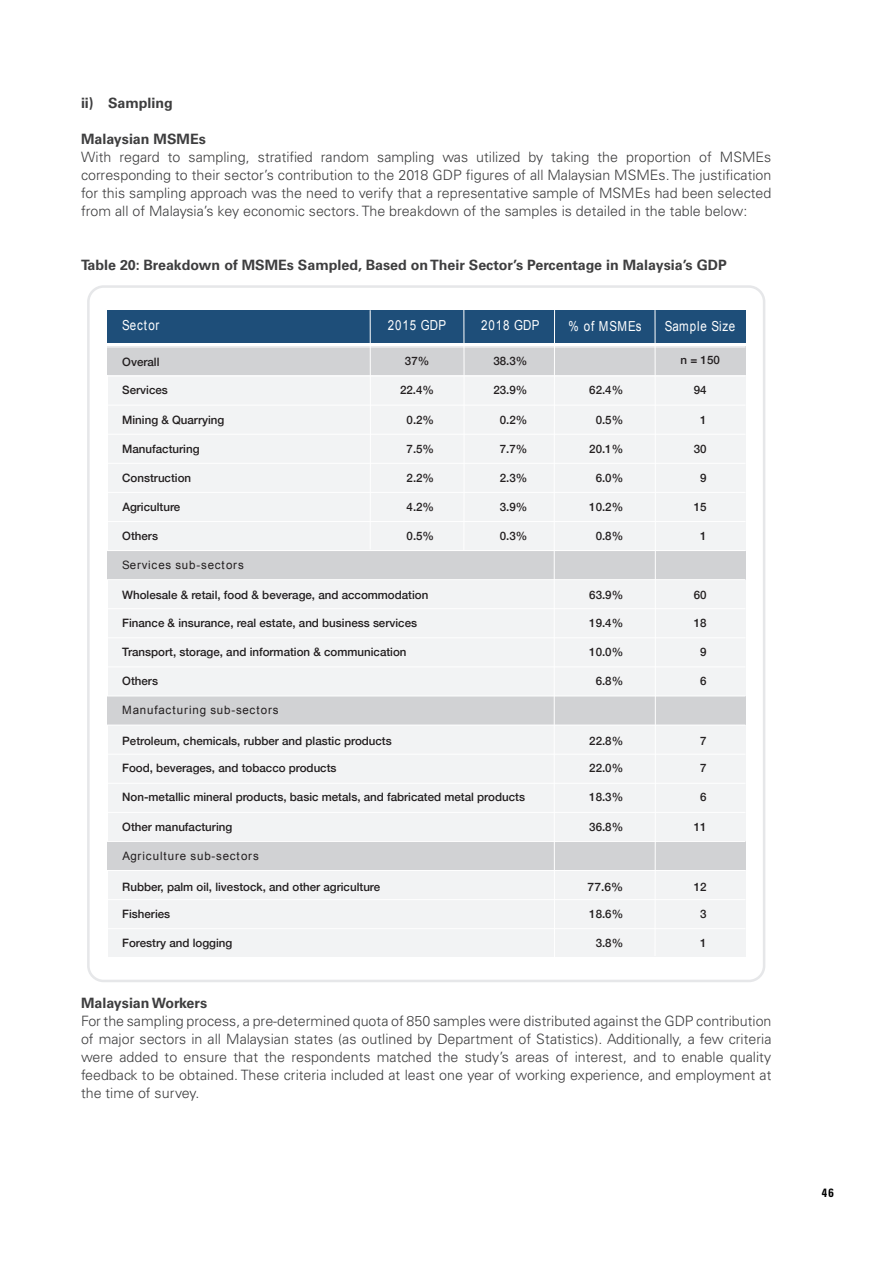
<style>
.page{position:relative;width:893px;height:1263px;background:#fff}
.page>*{position:absolute;margin:0;border:0;box-sizing:border-box;transform-origin:0 0}
.t1{font:300 14.25px/18px "Univers LT Std";color:#3e3e3f;text-align:justify}
.BODY_Univers{font:700 14.25px "Univers LT Std";color:#3e3e3f}
.t2{font:13.8px "Arial";letter-spacing:.065em;color:#fff;scale:.84 1}
.t3{font:700 condensed 12px "Univers LT Std";color:#000}
.t4{font:500 11.55px "Helvetica Neue";color:#231f20}
.t5{font:11.55px "Arial";letter-spacing:.075em;color:#231f20}
.t6{font:11.55px "Arial";letter-spacing:.055em;color:#231f20}
.t7{font:500 11.55px "Helvetica Neue";color:#231f20;scale:1.05 1}
</style>
<div class="page">
<div style="left:87px;top:285px;width:678px;height:697px;border:3px solid #e6e7e9;border-radius:15px"></div>
<div style="left:108px;top:347px;width:637px;height:610px;background:#f2f3f4"></div>
<div style="left:107px;top:842px;width:638px;height:28px;background:#d1d2d4"></div>
<div style="left:107px;top:696px;width:638px;height:29px;background:#d1d2d4"></div>
<div style="left:107px;top:551px;width:638px;height:28px;background:#d1d2d4"></div>
<div style="left:108px;top:347px;width:638px;height:28px;background:#d1d2d4"></div>
<div style="left:107px;top:310px;width:639px;height:32px;background:#1e4e79"></div>
<hr style="left:107px;top:550px;width:638px;height:1px;background:#fff">
<hr style="left:107px;top:637px;width:638px;height:1px;background:#fff">
<hr style="left:107px;top:608px;width:638px;height:1px;background:#fff">
<hr style="left:107px;top:579px;width:638px;height:1px;background:#fff">
<hr style="left:107px;top:666px;width:638px;height:1px;background:#fff">
<hr style="left:107px;top:754px;width:638px;height:1px;background:#fff">
<hr style="left:107px;top:725px;width:638px;height:1px;background:#fff">
<hr style="left:107px;top:695px;width:638px;height:1px;background:#fff">
<hr style="left:107px;top:783px;width:638px;height:1px;background:#fff">
<hr style="left:107px;top:870px;width:638px;height:1px;background:#fff">
<hr style="left:107px;top:841px;width:638px;height:1px;background:#fff">
<hr style="left:107px;top:812px;width:638px;height:1px;background:#fff">
<hr style="left:107px;top:928px;width:638px;height:1px;background:#fff">
<hr style="left:107px;top:899px;width:638px;height:1px;background:#fff">
<hr style="left:107px;top:434px;width:638px;height:1px;background:#fff">
<hr style="left:107px;top:405px;width:638px;height:1px;background:#fff">
<hr style="left:107px;top:376px;width:638px;height:1px;background:#fff">
<hr style="left:107px;top:463px;width:638px;height:1px;background:#fff">
<hr style="left:107px;top:521px;width:638px;height:1px;background:#fff">
<hr style="left:107px;top:492px;width:638px;height:1px;background:#fff">
<svg style="left:654px;top:310px;width:2px;height:560px"></svg>
<svg style="left:554px;top:310px;width:1px;height:647px"></svg>
<svg style="left:463px;top:310px;width:2px;height:65px"></svg>
<svg style="left:369px;top:310px;width:2px;height:158px"></svg>
<p class="BODY_Univers" style="left:81px;top:95px;width:93px">ii) Sampling</p>
<p class="BODY_Univers" style="left:81px;top:131px;width:126px">Malaysian MSMEs</p>
<p class="t1" style="left:81px;top:148px;width:692px">With regard to sampling, stratified random sampling was utilized by taking the proportion of MSMEs corresponding to their sector’s contribution to the 2018 GDP figures of all Malaysian MSMEs. The justification for this sampling approach was the need to verify that a representative sample of MSMEs had been selected from all of Malaysia’s key economic sectors. The breakdown of the samples is detailed in the table below:</p>
<p class="BODY_Univers" style="left:81px;top:257px;width:647px">Table 20: Breakdown of MSMEs Sampled, Based on Their Sector’s Percentage in Malaysia’s GDP</p>
<p class="t2" style="left:122px;top:316px;width:46px">Sector</p>
<p class="t2" style="left:388px;top:317px;width:71px">2015 GDP</p>
<p class="t2" style="left:481px;top:317px;width:71px">2018 GDP</p>
<p class="t2" style="left:569px;top:317px;width:89px">% of MSMEs</p>
<p class="t2" style="left:665px;top:317px;width:85px">Sample Size</p>
<p class="t4" style="left:122px;top:352px;width:39px">Overall</p>
<p class="t4" style="left:405px;top:351px;width:26px">37%</p>
<p class="t4" style="left:493px;top:351px;width:36px">38.3%</p>
<p class="t4" style="left:681px;top:351px;width:41px">n = 150</p>
<p class="t4" style="left:122px;top:381px;width:47px">Services</p>
<p class="t4" style="left:400px;top:381px;width:36px">22.4%</p>
<p class="t4" style="left:493px;top:381px;width:36px">23.9%</p>
<p class="t4" style="left:589px;top:381px;width:36px">62.4%</p>
<p class="t4" style="left:694px;top:381px;width:14px">94</p>
<p class="t4" style="left:122px;top:410px;width:104px">Mining &amp; Quarrying</p>
<p class="t4" style="left:407px;top:410px;width:29px">0.2%</p>
<p class="t4" style="left:500px;top:410px;width:29px">0.2%</p>
<p class="t4" style="left:596px;top:410px;width:29px">0.5%</p>
<p class="t4" style="left:700px;top:410px;width:8px">1</p>
<p class="t4" style="left:122px;top:439px;width:79px">Manufacturing</p>
<p class="t4" style="left:407px;top:439px;width:29px">7.5%</p>
<p class="t4" style="left:500px;top:439px;width:29px">7.7%</p>
<p class="t4" style="left:589px;top:439px;width:36px">20.1%</p>
<p class="t4" style="left:694px;top:439px;width:14px">30</p>
<p class="t4" style="left:122px;top:469px;width:70px">Construction</p>
<p class="t4" style="left:407px;top:469px;width:29px">2.2%</p>
<p class="t4" style="left:500px;top:469px;width:29px">2.3%</p>
<p class="t4" style="left:596px;top:469px;width:29px">6.0%</p>
<p class="t4" style="left:700px;top:469px;width:8px">9</p>
<p class="t4" style="left:122px;top:498px;width:60px">Agriculture</p>
<p class="t4" style="left:407px;top:498px;width:29px">4.2%</p>
<p class="t4" style="left:500px;top:498px;width:29px">3.9%</p>
<p class="t4" style="left:589px;top:498px;width:36px">10.2%</p>
<p class="t4" style="left:694px;top:498px;width:14px">15</p>
<p class="t4" style="left:122px;top:526px;width:37px">Others</p>
<p class="t4" style="left:407px;top:526px;width:29px">0.5%</p>
<p class="t4" style="left:500px;top:526px;width:29px">0.3%</p>
<p class="t4" style="left:596px;top:526px;width:29px">0.8%</p>
<p class="t4" style="left:700px;top:526px;width:8px">1</p>
<p class="t6" style="left:122px;top:557px;width:123px">Services sub-sectors</p>
<p class="t4" style="left:122px;top:586px;width:308px">Wholesale &amp; retail, food &amp; beverage, and accommodation</p>
<p class="t4" style="left:589px;top:586px;width:36px">63.9%</p>
<p class="t4" style="left:694px;top:586px;width:14px">60</p>
<p class="t4" style="left:122px;top:614px;width:296px">Finance &amp; insurance, real estate, and business services</p>
<p class="t4" style="left:589px;top:614px;width:36px">19.4%</p>
<p class="t4" style="left:694px;top:614px;width:14px">18</p>
<p class="t4" style="left:122px;top:643px;width:286px">Transport, storage, and information &amp; communication</p>
<p class="t4" style="left:589px;top:643px;width:36px">10.0%</p>
<p class="t4" style="left:700px;top:643px;width:8px">9</p>
<p class="t4" style="left:122px;top:672px;width:37px">Others</p>
<p class="t4" style="left:596px;top:672px;width:29px">6.8%</p>
<p class="t4" style="left:700px;top:672px;width:8px">6</p>
<p class="t5" style="left:122px;top:702px;width:158px">Manufacturing sub-sectors</p>
<p class="t4" style="left:122px;top:732px;width:271px">Petroleum, chemicals, rubber and plastic products</p>
<p class="t4" style="left:589px;top:732px;width:36px">22.8%</p>
<p class="t4" style="left:700px;top:732px;width:8px">7</p>
<p class="t4" style="left:122px;top:759px;width:216px">Food, beverages, and tobacco products</p>
<p class="t4" style="left:589px;top:759px;width:36px">22.0%</p>
<p class="t4" style="left:700px;top:759px;width:8px">7</p>
<p class="t4" style="left:122px;top:788px;width:404px">Non-metallic mineral products, basic metals, and fabricated metal products</p>
<p class="t4" style="left:589px;top:788px;width:36px">18.3%</p>
<p class="t4" style="left:700px;top:788px;width:8px">6</p>
<p class="t4" style="left:122px;top:817px;width:112px">Other manufacturing</p>
<p class="t4" style="left:589px;top:817px;width:36px">36.8%</p>
<p class="t4" style="left:694px;top:817px;width:14px">11</p>
<p class="t5" style="left:122px;top:848px;width:138px">Agriculture sub-sectors</p>
<p class="t4" style="left:122px;top:877px;width:259px">Rubber, palm oil, livestock, and other agriculture</p>
<p class="t7" style="left:588px;top:877px;width:35px">77.6%</p>
<p class="t4" style="left:694px;top:877px;width:14px">12</p>
<p class="t4" style="left:122px;top:904px;width:49px">Fisheries</p>
<p class="t4" style="left:589px;top:904px;width:36px">18.6%</p>
<p class="t4" style="left:700px;top:904px;width:8px">3</p>
<p class="t4" style="left:122px;top:933px;width:112px">Forestry and logging</p>
<p class="t4" style="left:596px;top:933px;width:29px">3.8%</p>
<p class="t4" style="left:700px;top:933px;width:8px">1</p>
<p class="BODY_Univers" style="left:81px;top:995px;width:128px">Malaysian Workers</p>
<p class="t1" style="left:81px;top:1012px;width:692px">For the sampling process, a pre-determined quota of 850 samples were distributed against the GDP contribution of major sectors in all Malaysian states (as outlined by Department of Statistics). Additionally, a few criteria were added to ensure that the respondents matched the study’s areas of interest, and to enable quality feedback to be obtained. These criteria included at least one year of working experience, and employment at the time of survey.</p>
<p class="t3" style="left:822px;top:1185px;width:13px">46</p>
</div>
